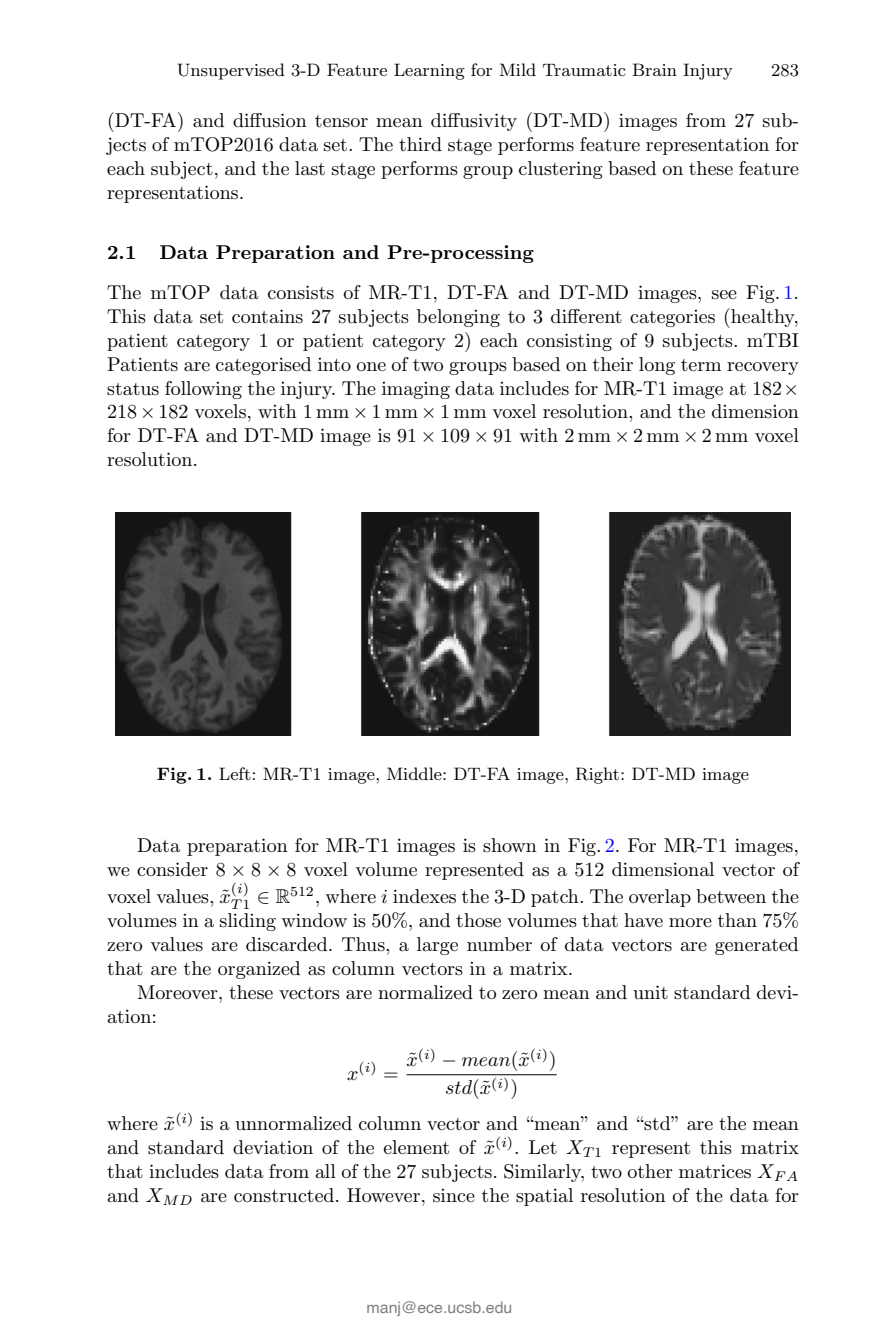
<style>
.page{position:relative;width:879px;height:1333px;background:#fff}
.page>*{position:absolute;margin:0;border:0;box-sizing:border-box;transform-origin:0 0}
.t1{font:20px/24px "Xpsxmv Vfrgtn CMR10";color:#000;text-align:justify}
.t2{font:20px "Mpjcnw Vsdldj CMBX10";color:#000}
.t3{font:20px/27.6px "Bpltxx Vpnplh CMMI10";color:#000;text-align:center}
.t4{font:18px "Mqnhfq Chrvdb CMR9";color:#000}
.t5{font:16px "Helvetica";color:#808080}
.t6{font:14px "Dttvdn Sgftkw CMR7";color:#000}
.s1{color:#00f}
.s2{font-family:"Dcskwq Npfpjp CMSY10"}
.s3{font-family:"Lkyxpb Bfxfxx CMBX9"}
.s4{font-family:"Bpltxx Vpnplh CMMI10"}
.s5{font-family:"Lthwfs Pjbmjw MSBM10"}
.s6{font-family:"Bspdyy Tdfnsx CMMI7"}
.s7{font-family:"Bpltxx Vpnplh CMMI10";font-size:20px}
.s8{font-family:"Xpsxmv Vfrgtn CMR10";font-size:20px}
.s9{font-family:"Xpsxmv Vfrgtn CMR10"}
</style>
<div class="page">
<img style="left:115px;top:513px;width:675px;height:222px">
<hr style="left:406px;top:1074px;width:151px;height:1px;background:#000">
<p class="t4" style="left:177px;top:63px;width:557px">Unsupervised 3-D Feature Learning for Mild Traumatic Brain Injury</p>
<p class="t4" style="left:771px;top:63px;width:29px">283</p>
<p class="t1" style="left:107px;top:110px;width:693px">(DT-FA) and diffusion tensor mean diffusivity (DT-MD) images from 27 sub&shy;jects of mTOP2016 data set. The third stage performs feature representation for each subject, and the last stage performs group clustering based on these feature representations.</p>
<p class="t2" style="left:107px;top:245px;width:428px">2.1 Data Preparation and Pre-processing</p>
<p class="t1" style="left:107px;top:282px;width:693px">The mTOP data consists of MR-T1, DT-FA and DT-MD images, see Fig. <span class="s1">1</span>.<br>This data set contains 27 subjects belonging to 3 different categories (healthy, patient category 1 or patient category 2) each consisting of 9 subjects. mTBI Patients are categorised into one of two groups based on their long term recovery status following the injury. The imaging data includes for MR-T1 image at 182<span class="s2">× </span>218<span class="s2">×</span>182 voxels, with 1 mm <span class="s2">×</span> 1 mm <span class="s2">×</span> 1 mm voxel resolution, and the dimension for DT-FA and DT-MD image is 91 <span class="s2">×</span> 109 <span class="s2">×</span> 91 with 2 mm <span class="s2">×</span> 2 mm <span class="s2">×</span> 2 mm voxel resolution.</p>
<p class="t4" style="left:157px;top:767px;width:593px"><span class="s3">Fig. 1.</span> Left: MR-T1 image, Middle: DT-FA image, Right: DT-MD image</p>
<p class="t1" style="left:107px;top:835px;width:693px;text-align:right">Data preparation for MR-T1 images is shown in Fig. <span class="s1">2</span>. For MR-T1 images,<br>we consider 8 <span class="s2">×</span> 8 <span class="s2">×</span> 8 voxel volume represented as a 512 dimensional vector of</p>
<p class="t1" style="left:107px;top:886px;width:693px">voxel values, ˜<span class="s4">x</span><sub>T</sub><sub>1</sub> <span class="s2">∈</span> <span class="s5">R</span><sup>512</sup>, where <span class="s4">i</span> indexes the 3-D patch. The overlap between the</p>
<p class="t6" style="left:231px;top:882px;width:20px">(<span class="s6">i</span>)</p>
<p class="t1" style="left:107px;top:909px;width:693px">volumes in a sliding window is 50%, and those volumes that have more than 75% zero values are discarded. Thus, a large number of data vectors are generated that are the organized as column vectors in a matrix.</p>
<p class="t1" style="left:107px;top:981px;width:693px;text-indent:30px">Moreover, these vectors are normalized to zero mean and unit standard devi&shy;ation:</p>
<p class="t6" style="left:347px;top:1061px;width:53px"><span class="s7">x</span>(<span class="s6">i</span>) <span class="s8">=</span></p>
<p class="t3" style="left:406px;top:1045px;width:152px">x<span class="s9">˜</span><sup>(</sup><sup>i</sup><sup>)</sup> <span class="s2">−</span> mean<span class="s9">(˜</span>x<sup>(</sup><sup>i</sup><sup>)</sup><span class="s9">) </span>std<span class="s9">(˜</span>x<sup>(</sup><sup>i</sup><sup>)</sup><span class="s9">)</span></p>
<p class="t1" style="left:107px;top:1113px;width:693px">where ˜<span class="s4">x</span><sup>(</sup><sup>i</sup><sup>)</sup> is a unnormalized column vector and “mean” and “std” are the mean and standard deviation of the element of ˜<span class="s4">x</span><sup>(</sup><sup>i</sup><sup>)</sup>. Let <span class="s4">X</span><sub>T</sub><sub>1</sub> represent this matrix that includes data from all of the 27 subjects. Similarly, two other matrices <span class="s4">X</span><sub>FA </sub>and <span class="s4">X</span><sub>MD</sub> are constructed. However, since the spatial resolution of the data for</p>
<p class="t5" style="left:366px;top:1297px;width:148px">manj@ece.ucsb.edu</p>
</div>
